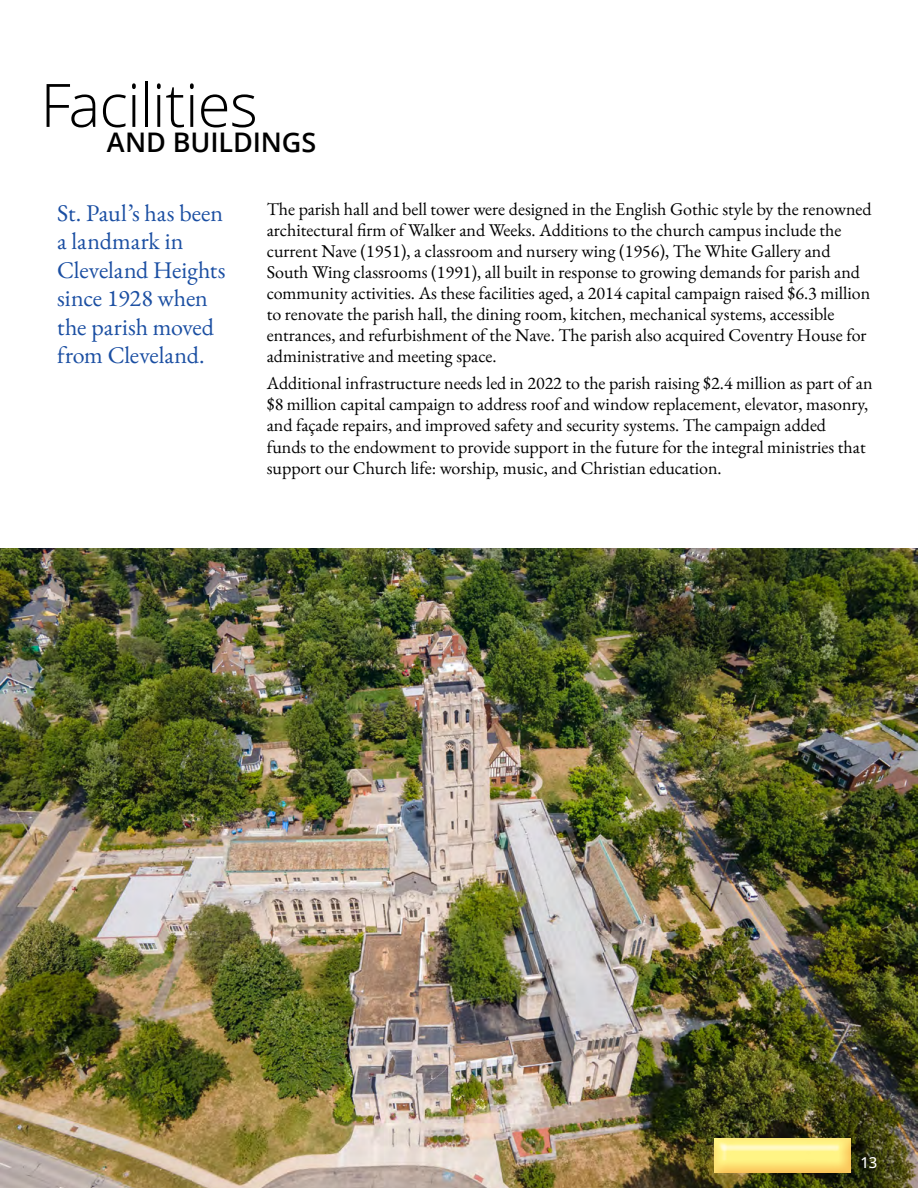
<style>
.page{position:relative;width:918px;height:1188px;background:#fff}
.page>*{position:absolute;margin:0;border:0;box-sizing:border-box;transform-origin:0 0}
.t1{font:300 60px "Open Sans";letter-spacing:-.015em;color:#000}
.t2{font:600 27px "Open Sans";letter-spacing:-.005em;color:#000}
.t3{font:24px/28.5px "EB Garamond";letter-spacing:-.005em;color:#1a4ea2}
.t4{font:18px/21px "EB Garamond";color:#000}
.t5{font:500 15px "Open Sans";color:#fff}
</style>
<div class="page">
<img style="left:0;top:549px;width:918px;height:639px">
<div style="left:701px;top:1125px;width:161px;height:48px;background:#fff;opacity:.75"></div>
<div style="left:706px;top:1131px;width:157px;height:42px;background:#f47b20;opacity:.85"></div>
<h1 class="t1" style="left:40px;top:64px;width:219px">Facilities</h1>
<h2 class="t2" style="left:107px;top:124px;width:211px">AND BUILDINGS</h2>
<h3 class="t3" style="left:57px;top:199px;width:170px">St. Paul’s has been a landmark in<br>Cleveland Heights since 1928 when the parish moved from Cleveland.</h3>
<p class="t4" style="left:267px;top:198px;width:606px">The parish hall and bell tower were designed in the English Gothic style by the renowned architectural firm of Walker and Weeks. Additions to the church campus include the current Nave (1951), a classroom and nursery wing (1956), The White Gallery and South Wing classrooms (1991), all built in response to growing demands for parish and community activities. As these facilities aged, a 2014 capital campaign raised $6.3 million to renovate the parish hall, the dining room, kitchen, mechanical systems, accessible entrances, and refurbishment of the Nave. The parish also acquired Coventry House for administrative and meeting space.</p>
<p class="t4" style="left:267px;top:373px;width:607px">Additional infrastructure needs led in 2022 to the parish raising $2.4 million as part of an $8 million capital campaign to address roof and window replacement, elevator, masonry, and façade repairs, and improved safety and security systems. The campaign added<br>funds to the endowment to provide support in the future for the integral ministries that support our Church life: worship, music, and Christian education.</p>
<p class="t5" style="left:860px;top:1153px;width:19px">13</p>
</div>
